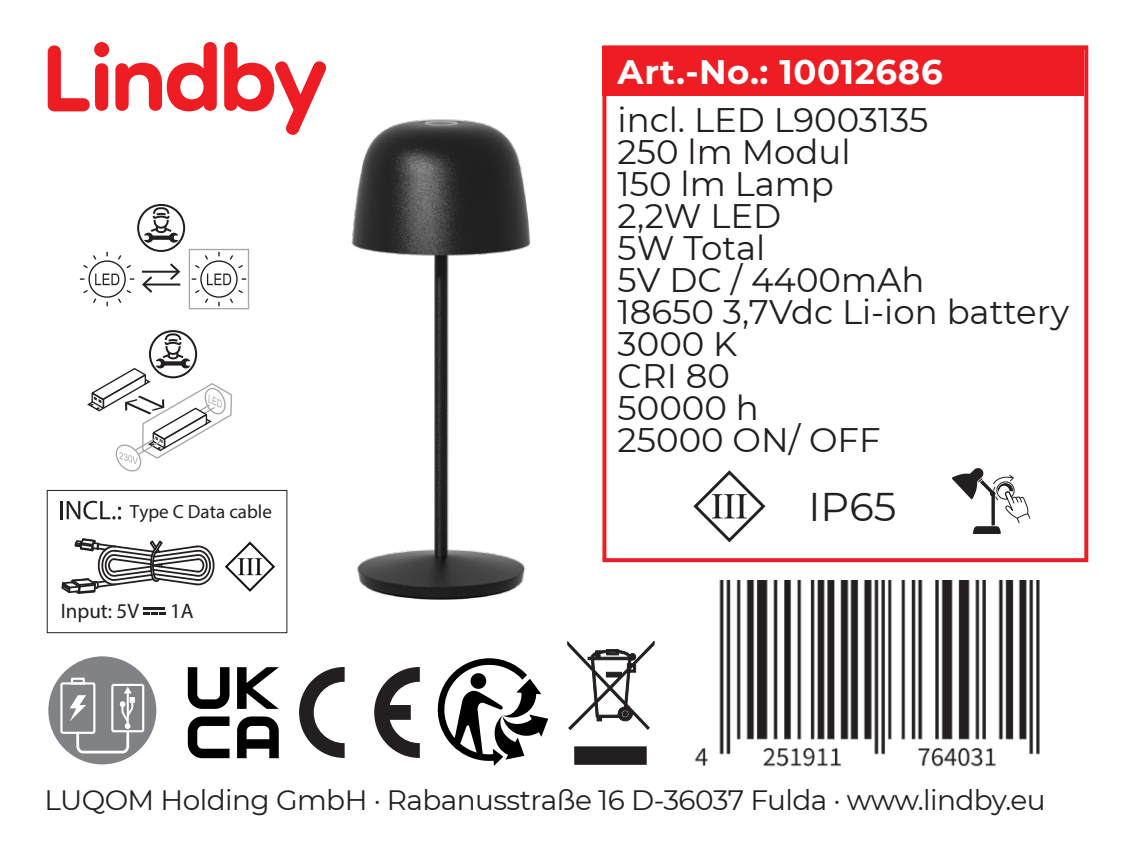
<style>
.page{position:relative;width:1134px;height:851px;background:#fff}
.page>*{position:absolute;margin:0;border:0;box-sizing:border-box;transform-origin:0 0}
.t1{font:40px "Montserrat";color:#231f20}
.t2{font:34px "Montserrat";color:#231f20}
.t3{font:700 34px "Montserrat";letter-spacing:.02em;color:#fff}
.t4{font:28px "Montserrat";letter-spacing:-.02em;color:#231f20}
.t5{font:20.8px "Myriad Pro";color:#231f20}
.t6{font:19.2px "Myriad Pro";color:#231f20}
</style>
<div class="page">
<img style="left:351px;top:119px;width:180px;height:481px">
<svg style="left:115px;top:42px;width:102px;height:69px"></svg>
<div style="left:95px;top:63px;width:13px;height:48px;background:#ee1d23;border-radius:7px"></div>
<div style="left:94px;top:42px;width:15px;height:15px;background:#ee1d23;border-radius:50%"></div>
<svg style="left:48px;top:45px;width:42px;height:66px"></svg>
<svg style="left:224px;top:42px;width:103px;height:93px"></svg>
<div style="left:48px;top:656px;width:108px;height:108px;background:#808285;border-radius:50%"></div>
<div style="left:60px;top:682px;width:35px;height:51px;border:2px solid #fff;border-radius:2px"></div>
<div style="left:111px;top:683px;width:33px;height:49px;border:2px solid #fff;border-radius:2px"></div>
<svg style="left:70px;top:677px;width:65px;height:77px"></svg>
<hr style="left:60px;top:501px;width:3px;height:18px;background:#231f20">
<svg style="left:67px;top:500px;width:54px;height:19px"></svg>
<hr style="left:144px;top:607px;width:21px;height:3px;background:#231f20">
<svg style="left:144px;top:612px;width:21px;height:2px"></svg>
<svg style="left:61px;top:538px;width:214px;height:56px"></svg>
<div style="left:47px;top:490px;width:240px;height:143px;border:1px solid #231f20"></div>
<div style="left:137px;top:204px;width:48px;height:48px;border:2px solid #231f20;border-radius:50%"></div>
<svg style="left:144px;top:206px;width:34px;height:37px"></svg>
<div style="left:189px;top:249px;width:60px;height:60px;border:1px solid #a6a8ab"></div>
<svg style="left:190px;top:250px;width:58px;height:57px"></svg>
<svg style="left:79px;top:251px;width:56px;height:56px"></svg>
<hr style="left:142px;top:270px;width:36px;height:3px;background:#231f20">
<svg style="left:170px;top:263px;width:10px;height:17px"></svg>
<hr style="left:144px;top:283px;width:36px;height:2px;background:#231f20">
<svg style="left:142px;top:276px;width:10px;height:17px"></svg>
<svg style="left:87px;top:332px;width:146px;height:140px"></svg>
<img style="left:694px;top:580px;width:346px;height:187px">
<svg style="left:568px;top:641px;width:86px;height:123px"></svg>
<svg style="left:299px;top:667px;width:46px;height:91px"></svg>
<svg style="left:374px;top:667px;width:46px;height:91px"></svg>
<svg style="left:437px;top:658px;width:111px;height:107px"></svg>
<svg style="left:188px;top:667px;width:41px;height:41px"></svg>
<svg style="left:237px;top:667px;width:42px;height:41px"></svg>
<svg style="left:188px;top:716px;width:41px;height:42px"></svg>
<svg style="left:237px;top:716px;width:42px;height:42px"></svg>
<div style="left:602px;top:47px;width:482px;height:49px;background:#ee1d23"></div>
<div style="left:602px;top:45px;width:486px;height:517px;border:4px solid #ee1d23"></div>
<svg style="left:951px;top:468px;width:80px;height:66px"></svg>
<svg style="left:693px;top:470px;width:73px;height:73px"></svg>
<p class="t6" style="left:130px;top:499px;width:144px">Type C Data cable</p>
<p class="t5" style="left:61px;top:598px;width:80px">Input: 5V</p>
<p class="t5" style="left:170px;top:598px;width:25px">1A</p>
<p class="t3" style="left:618px;top:47px;width:326px">Art.-No.: 10012686</p>
<p class="t2" style="left:618px;top:96px;width:312px">incl. LED L9003135</p>
<p class="t2" style="left:618px;top:128px;width:234px">250 lm Modul</p>
<p class="t2" style="left:618px;top:160px;width:218px">150 lm Lamp</p>
<p class="t2" style="left:618px;top:192px;width:165px">2,2W LED</p>
<p class="t2" style="left:618px;top:224px;width:149px">5W Total</p>
<p class="t2" style="left:618px;top:256px;width:308px">5V DC / 4400mAh</p>
<p class="t2" style="left:618px;top:288px;width:453px">18650 3,7Vdc Li-ion battery</p>
<p class="t2" style="left:618px;top:320px;width:121px">3000 K</p>
<p class="t2" style="left:618px;top:352px;width:114px">CRI 80</p>
<p class="t2" style="left:618px;top:384px;width:143px">50000 h</p>
<p class="t2" style="left:618px;top:416px;width:265px">25000 ON/ OFF</p>
<p class="t1" style="left:808px;top:479px;width:89px">IP65</p>
<p class="t4" style="left:45px;top:781px;width:1003px">LUQOM Holding GmbH · Rabanusstraße 16 D-36037 Fulda · www.lindby.eu</p>
</div>
